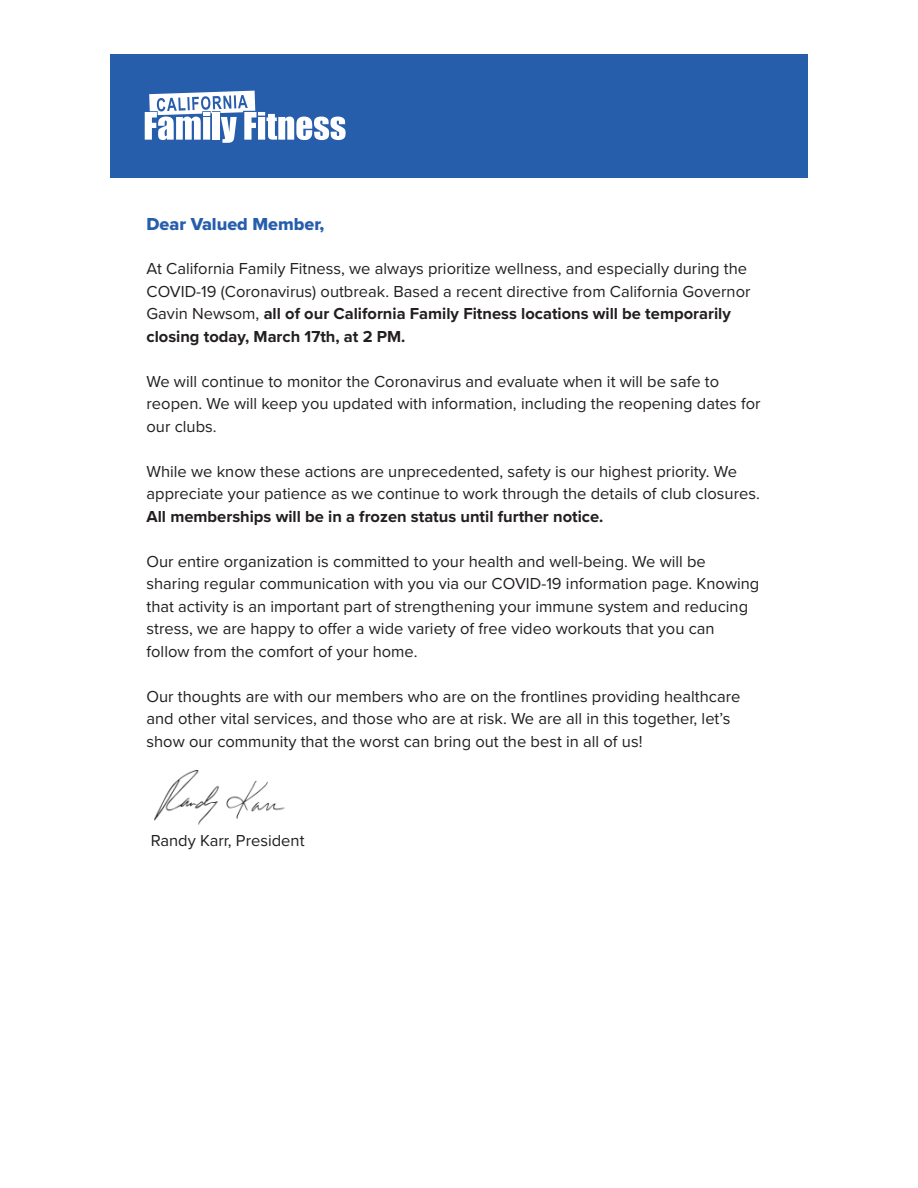
<style>
.page{position:relative;width:918px;height:1188px;background:#fff}
.page>*{position:absolute;margin:0;border:0;box-sizing:border-box;transform-origin:0 0}
.t1{font:18px "Proxima Nova Extrabld";color:#275eac}
.t2{font:16.5px/22.5px "Proxima Nova";color:#231f20}
.t3{font:700 16.5px "Proxima Nova";color:#231f20}
.s1{font-weight:700}
</style>
<div class="page">
<div style="left:110px;top:54px;width:698px;height:124px;background:#275eac"></div>
<svg style="left:145px;top:91px;width:201px;height:52px"></svg>
<img style="left:155px;top:770px;width:130px;height:54px">
<p class="t1" style="left:147px;top:213px;width:179px">Dear Valued Member,</p>
<p class="t2" style="left:147px;top:258px;width:606px">At California Family Fitness, we always prioritize wellness, and especially during the COVID-19 (Coronavirus) outbreak. Based a recent directive from California Governor Gavin Newsom, <span class="s1">all of our California Family Fitness locations will be temporarily closing today, March 17th, at 2 PM.</span></p>
<p class="t2" style="left:147px;top:370px;width:616px">We will continue to monitor the Coronavirus and evaluate when it will be safe to reopen. We will keep you updated with information, including the reopening dates for our clubs.</p>
<p class="t2" style="left:147px;top:460px;width:615px">While we know these actions are unprecedented, safety is our highest priority. We appreciate your patience as we continue to work through the details of club closures.</p>
<p class="t3" style="left:147px;top:507px;width:458px">All memberships will be in a frozen status until further notice.</p>
<p class="t2" style="left:147px;top:550px;width:614px">Our entire organization is committed to your health and well-being. We will be sharing regular communication with you via our COVID-19 information page. Knowing that activity is an important part of strengthening your immune system and reducing stress, we are happy to offer a wide variety of free video workouts that you can follow from the comfort of your home.</p>
<p class="t2" style="left:147px;top:685px;width:595px">Our thoughts are with our members who are on the frontlines providing healthcare and other vital services, and those who are at risk. We are all in this together, let’s show our community that the worst can bring out the best in all of us!</p>
<p class="t2" style="left:151px;top:829px;width:155px">Randy Karr, President</p>
</div>
